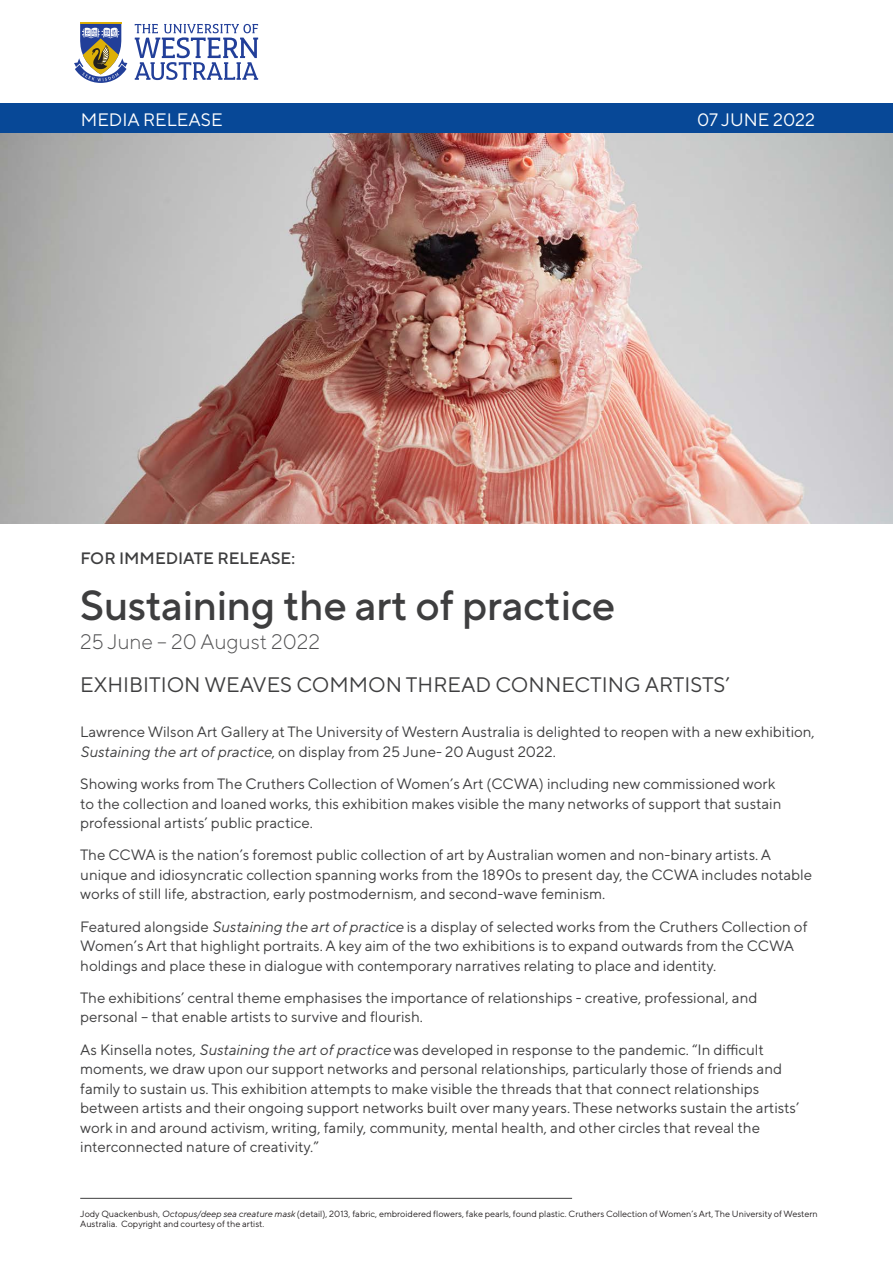
<style>
.page{position:relative;width:893px;height:1263px;background:#fff}
.page>*{position:absolute;margin:0;border:0;box-sizing:border-box;transform-origin:0 0}
.Paragraph_Style_3{font:500 42px "TT Norms Pro";letter-spacing:-.01em;color:#3e3e3f}
.Paragraph_Style_3-2{font:21px "TT Norms Pro";color:#3e3e3f}
.Paragraph_Style_3-3{font:300 21px "TT Norms Pro";color:#515152}
.Highlight_line{font:18px "TT Norms Pro";color:#fff}
.Paragraph_Style_3-4{font:500 16.5px "TT Norms Pro";color:#3e3e3f}
.Paragraph_Style_3-5{font:15px/19.5px "TT Norms Pro";color:#3e3e3f}
.t1{font:9px/10.8px "TT Norms Pro";color:#231f20}
.s1{font-style:italic}
</style>
<div class="page">
<hr style="left:80px;top:22px;width:41px;height:2px;background:#ddb008">
<svg style="left:135px;top:24px;width:123px;height:56px"></svg>
<svg style="left:74px;top:24px;width:53px;height:59px"></svg>
<div style="left:0;top:103px;width:893px;height:31px;background:#074897"></div>
<hr style="left:80px;top:1198px;width:492px;height:1px;background:#3e3e3f">
<img style="left:0;top:134px;width:893px;height:389px">
<p class="Highlight_line" style="left:81px;top:106px;width:143px">MEDIA RELEASE</p>
<p class="Paragraph_Style_3-4" style="left:80px;top:546px;width:216px">FOR IMMEDIATE RELEASE:</p>
<p class="Highlight_line" style="left:697px;top:106px;width:119px">07 JUNE 2022</p>
<p class="Paragraph_Style_3" style="left:80px;top:574px;width:537px">Sustaining the art of practice</p>
<p class="Paragraph_Style_3-3" style="left:80px;top:627px;width:241px">25 June – 20 August 2022</p>
<p class="Paragraph_Style_3-2" style="left:80px;top:670px;width:651px">EXHIBITION WEAVES COMMON THREAD CONNECTING ARTISTS’</p>
<p class="Paragraph_Style_3-5" style="left:80px;top:721px;width:736px">Lawrence Wilson Art Gallery at The University of Western Australia is delighted to reopen with a new exhibition,<br><span class="s1">Sustaining the art of practice</span>, on display from 25 June- 20 August 2022.</p>
<p class="Paragraph_Style_3-5" style="left:80px;top:773px;width:703px">Showing works from The Cruthers Collection of Women’s Art (CCWA) including new commissioned work to the collection and loaned works, this exhibition makes visible the many networks of support that sustain professional artists’ public practice.</p>
<p class="Paragraph_Style_3-5" style="left:80px;top:844px;width:733px">The CCWA is the nation’s foremost public collection of art by Australian women and non-binary artists. A unique and idiosyncratic collection spanning works from the 1890s to present day, the CCWA includes notable works of still life, abstraction, early postmodernism, and second-wave feminism.</p>
<p class="Paragraph_Style_3-5" style="left:80px;top:915px;width:729px">Featured alongside <span class="s1">Sustaining the art of practice</span> is a display of selected works from the Cruthers Collection of<br>Women’s Art that highlight portraits. A key aim of the two exhibitions is to expand outwards from the CCWA holdings and place these in dialogue with contemporary narratives relating to place and identity.</p>
<p class="Paragraph_Style_3-5" style="left:80px;top:987px;width:679px">The exhibitions’ central theme emphasises the importance of relationships - creative, professional, and personal – that enable artists to survive and flourish.</p>
<p class="Paragraph_Style_3-5" style="left:80px;top:1038px;width:720px">As Kinsella notes, <span class="s1">Sustaining the art of practice</span> was developed in response to the pandemic. “In difficult moments, we draw upon our support networks and personal relationships, particularly those of friends and family to sustain us. This exhibition attempts to make visible the threads that that connect relationships between artists and their ongoing support networks built over many years. These networks sustain the artists’ work in and around activism, writing, family, community, mental health, and other circles that reveal the interconnected nature of creativity.”</p>
<p class="t1" style="left:80px;top:1207px;width:739px">Jody Quackenbush, <span class="s1">Octopus/deep sea creature mask</span> (detail), 2013, fabric, embroidered flowers, fake pearls, found plastic. Cruthers Collection of Women’s Art, The University of Western<br>Australia. Copyright and courtesy of the artist.</p>
</div>
